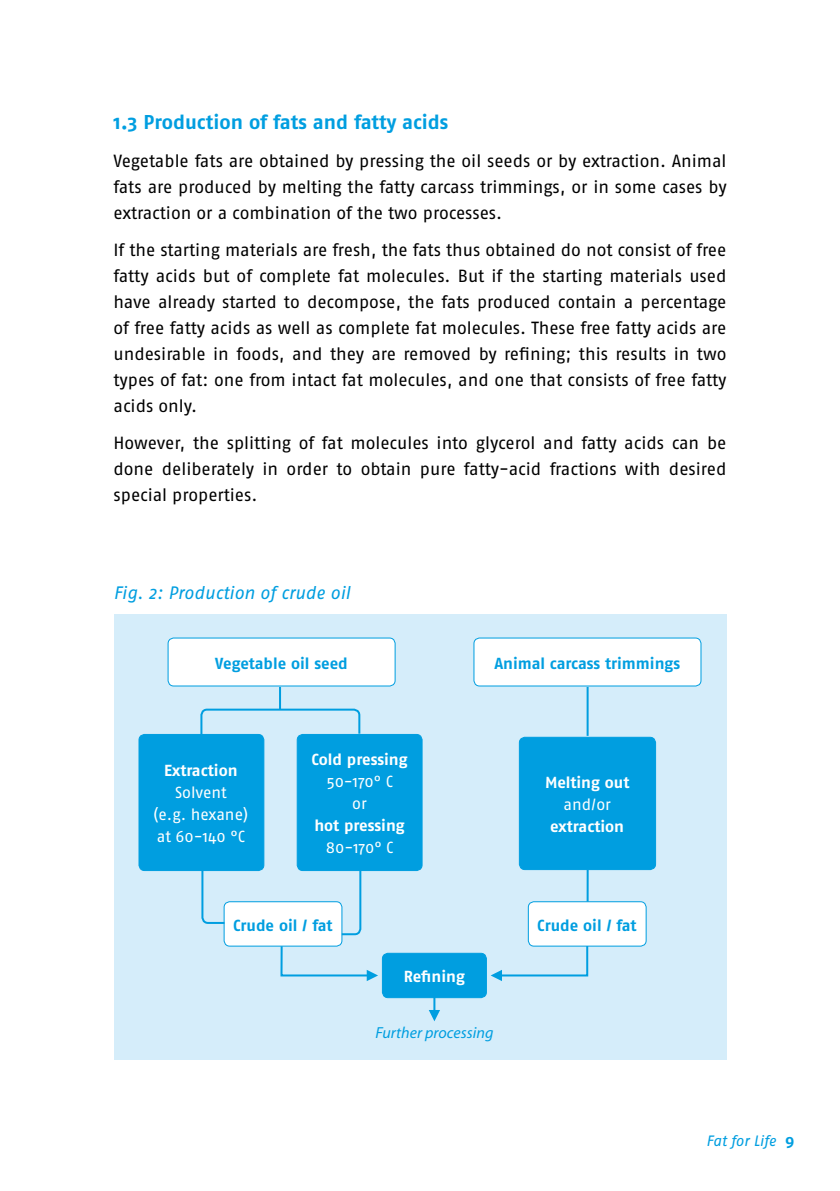
<style>
.page{position:relative;width:840px;height:1191px;background:#fff}
.page>*{position:absolute;margin:0;border:0;box-sizing:border-box;transform-origin:0 0}
.t1{font:700 20px "Fago No";color:#009ee0}
.t2{font:italic 18px "Fago No";color:#009ee0}
.t3{font:17.6px/26px "Fago No";color:#000;text-align:justify}
.t4{font:700 16px "Fago No";color:#009ee0}
.t5{font:700 16px "Fago No";letter-spacing:-.005em;color:#fff}
.t6{font:16px/22px "Fago No";color:#fff;text-align:center}
.t7{font:italic 16px "Myriad";color:#009ee0}
.t8{font:italic 15px "Fago No";letter-spacing:-.01em;color:#009ee0}
.s1{font-weight:700;font-style:normal;font-size:16px}
</style>
<div class="page">
<div style="left:113px;top:614px;width:613px;height:445px;background:#d5edfa"></div>
<div style="left:168px;top:638px;width:227px;height:48px;background:#fff;border-radius:6px"></div>
<div style="left:167px;top:637px;width:228px;height:49px;border:1px solid #009ee0;border-radius:6px"></div>
<div style="left:139px;top:734px;width:125px;height:136px;background:#009ee0;border-radius:6px"></div>
<div style="left:138px;top:734px;width:126px;height:137px;border:1px solid #009ee0;border-radius:6px"></div>
<div style="left:297px;top:734px;width:125px;height:136px;background:#009ee0;border-radius:6px"></div>
<div style="left:296px;top:734px;width:126px;height:137px;border:1px solid #009ee0;border-radius:6px"></div>
<div style="left:224px;top:901px;width:118px;height:45px;background:#fff;border-radius:6px"></div>
<div style="left:223px;top:901px;width:119px;height:45px;border:1px solid #009ee0;border-radius:6px"></div>
<div style="left:528px;top:901px;width:117px;height:45px;background:#fff;border-radius:6px"></div>
<div style="left:527px;top:901px;width:119px;height:45px;border:1px solid #009ee0;border-radius:6px"></div>
<svg style="left:200px;top:869px;width:26px;height:56px"></svg>
<hr style="left:279px;top:687px;width:2px;height:22px;background:#009ee0">
<svg style="left:199px;top:707px;width:162px;height:29px"></svg>
<div style="left:473px;top:638px;width:227px;height:48px;background:#fff;border-radius:6px"></div>
<div style="left:473px;top:637px;width:228px;height:49px;border:1px solid #009ee0;border-radius:6px"></div>
<div style="left:519px;top:737px;width:136px;height:132px;background:#009ee0;border-radius:6px"></div>
<div style="left:518px;top:737px;width:137px;height:133px;border:1px solid #009ee0;border-radius:6px"></div>
<hr style="left:586px;top:687px;width:2px;height:49px;background:#009ee0">
<hr style="left:586px;top:870px;width:2px;height:31px;background:#009ee0">
<svg style="left:339px;top:869px;width:23px;height:67px"></svg>
<div style="left:382px;top:953px;width:104px;height:44px;background:#009ee0;border-radius:6px"></div>
<div style="left:381px;top:952px;width:105px;height:46px;border:1px solid #009ee0;border-radius:6px"></div>
<svg style="left:428px;top:996px;width:12px;height:25px"></svg>
<svg style="left:279px;top:944px;width:99px;height:37px"></svg>
<svg style="left:490px;top:944px;width:99px;height:37px"></svg>
<p class="t1" style="left:113px;top:110px;width:336px">1.3 Production of fats and fatty acids</p>
<p class="t3" style="left:113px;top:147px;width:614px">Vegetable fats are obtained by pressing the oil seeds or by extraction. Animal fats are produced by melting the fatty carcass trimmings, or in some cases by extraction or a combination of the two processes.</p>
<p class="t3" style="left:113px;top:237px;width:614px">If the starting materials are fresh, the fats thus obtained do not consist of free fatty acids but of complete fat molecules. But if the starting materials used have already started to decompose, the fats produced contain a percentage of free fatty acids as well as complete fat molecules. These free fatty acids are undesirable in foods, and they are removed by refining; this results in two types of fat: one from intact fat molecules, and one that consists of free fatty acids only.</p>
<p class="t3" style="left:113px;top:430px;width:614px">However, the splitting of fat molecules into glycerol and fatty acids can be done deliberately in order to obtain pure fatty-acid fractions with desired special properties.</p>
<p class="t2" style="left:113px;top:583px;width:238px">Fig. 2: Production of crude oil</p>
<p class="t4" style="left:215px;top:654px;width:134px">Vegetable oil seed</p>
<p class="t5" style="left:164px;top:761px;width:75px">Extraction</p>
<p class="t6" style="left:153px;top:781px;width:96px">Solvent<br>(e.g. hexane) at 60-140 °C</p>
<p class="t5" style="left:311px;top:750px;width:98px">Cold pressing</p>
<p class="t6" style="left:326px;top:770px;width:68px">50-170° C or</p>
<p class="t5" style="left:314px;top:816px;width:92px">hot pressing</p>
<p class="t6" style="left:326px;top:836px;width:69px">80-170° C</p>
<p class="t4" style="left:494px;top:654px;width:187px">Animal carcass trimmings</p>
<p class="t5" style="left:544px;top:773px;width:86px">Melting out</p>
<p class="t6" style="left:563px;top:793px;width:49px">and/or</p>
<p class="t5" style="left:550px;top:817px;width:75px">extraction</p>
<p class="t4" style="left:233px;top:915px;width:101px">Crude oil / fat</p>
<p class="t4" style="left:537px;top:915px;width:101px">Crude oil / fat</p>
<p class="t5" style="left:403px;top:967px;width:63px">Refining</p>
<p class="t7" style="left:375px;top:1024px;width:119px">Further processing</p>
<p class="t8" style="left:705px;top:1131px;width:90px">Fat for Life <span class="s1">9</span></p>
</div>
